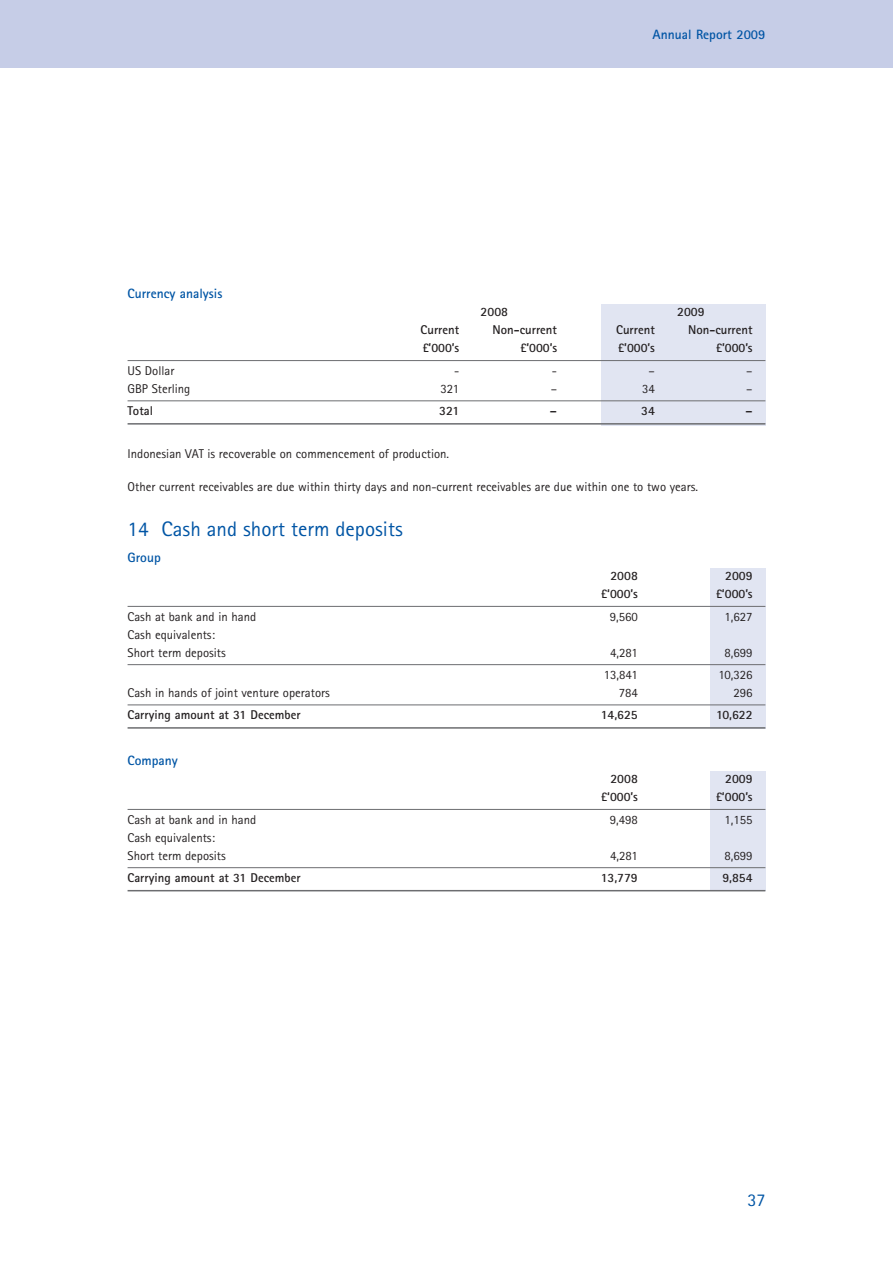
<style>
.page{position:relative;width:893px;height:1263px;background:#fff}
.page>*{position:absolute;margin:0;border:0;box-sizing:border-box;transform-origin:0 0}
.t1{font:21px "Rotis Sans Serif";color:#0155a5}
.t2{font:18px "Rotis Sans Serif";color:#0155a5}
.t3{font:700 13.5px "Rotis Sans Serif";color:#0155a5}
.t4{font:12.75px/18px "Rotis Sans Serif";color:#231f20}
.t5{font:700 12.75px "Rotis Sans Serif";color:#231f20}
</style>
<div class="page">
<div style="left:710px;top:568px;width:55px;height:160px;background:#e1e5f2"></div>
<div style="left:710px;top:772px;width:55px;height:119px;background:#e1e5f2"></div>
<div style="left:0;top:0;width:893px;height:68px;background:#c6cde7"></div>
<div style="left:601px;top:304px;width:164px;height:121px;background:#e1e5f2"></div>
<hr style="left:128px;top:360px;width:637px;height:1px;background:#6c6d70">
<hr style="left:128px;top:400px;width:637px;height:1px;background:#6c6d70">
<hr style="left:128px;top:423px;width:637px;height:2px;background:#6c6d70">
<hr style="left:128px;top:606px;width:637px;height:1px;background:#6c6d70">
<hr style="left:128px;top:664px;width:637px;height:1px;background:#6c6d70">
<hr style="left:128px;top:704px;width:637px;height:1px;background:#6c6d70">
<hr style="left:128px;top:727px;width:637px;height:2px;background:#6c6d70">
<hr style="left:128px;top:809px;width:637px;height:1px;background:#6c6d70">
<hr style="left:128px;top:867px;width:637px;height:1px;background:#6c6d70">
<hr style="left:128px;top:890px;width:637px;height:1px;background:#6c6d70">
<p class="t3" style="left:128px;top:289px;width:96px">Currency analysis</p>
<p class="t3" style="left:653px;top:30px;width:114px">Annual Report 2009</p>
<p class="t5" style="left:481px;top:307px;width:29px">2008</p>
<p class="t5" style="left:677px;top:307px;width:29px">2009</p>
<p class="t5" style="left:421px;top:325px;width:40px">Current</p>
<p class="t5" style="left:493px;top:325px;width:66px">Non-current</p>
<p class="t5" style="left:616px;top:325px;width:40px">Current</p>
<p class="t5" style="left:688px;top:325px;width:66px">Non-current</p>
<p class="t5" style="left:423px;top:343px;width:38px">£’000’s</p>
<p class="t5" style="left:520px;top:343px;width:38px">£’000’s</p>
<p class="t5" style="left:618px;top:343px;width:38px">£’000’s</p>
<p class="t5" style="left:716px;top:343px;width:38px">£’000’s</p>
<p class="t4" style="left:128px;top:363px;width:48px">US Dollar</p>
<p class="t4" style="left:454px;top:363px;width:7px">-</p>
<p class="t4" style="left:552px;top:363px;width:7px">-</p>
<p class="t4" style="left:648px;top:363px;width:8px">–</p>
<p class="t4" style="left:746px;top:363px;width:8px">–</p>
<p class="t4" style="left:128px;top:381px;width:64px">GBP Sterling</p>
<p class="t4" style="left:441px;top:381px;width:20px">321</p>
<p class="t4" style="left:551px;top:381px;width:8px">–</p>
<p class="t4" style="left:642px;top:381px;width:14px">34</p>
<p class="t4" style="left:746px;top:381px;width:8px">–</p>
<p class="t5" style="left:128px;top:406px;width:27px">Total</p>
<p class="t5" style="left:439px;top:406px;width:22px">321</p>
<p class="t5" style="left:550px;top:406px;width:9px">–</p>
<p class="t5" style="left:641px;top:406px;width:15px">34</p>
<p class="t5" style="left:746px;top:406px;width:9px">–</p>
<p class="t4" style="left:128px;top:446px;width:323px">Indonesian VAT is recoverable on commencement of production.</p>
<p class="t4" style="left:128px;top:478px;width:572px">Other current receivables are due within thirty days and non-current receivables are due within one to two years.</p>
<p class="t1" style="left:128px;top:521px;width:277px">14 Cash and short term deposits</p>
<p class="t3" style="left:128px;top:553px;width:35px">Group</p>
<p class="t5" style="left:610px;top:571px;width:29px">2008</p>
<p class="t5" style="left:725px;top:571px;width:29px">2009</p>
<p class="t5" style="left:601px;top:589px;width:38px">£‘000’s</p>
<p class="t5" style="left:716px;top:589px;width:38px">£‘000’s</p>
<p class="t4" style="left:128px;top:608px;width:130px">Cash at bank and in hand</p>
<p class="t4" style="left:610px;top:608px;width:30px">9,560</p>
<p class="t4" style="left:725px;top:608px;width:30px">1,627</p>
<p class="t4" style="left:128px;top:626px;width:100px">Cash equivalents:<br>Short term deposits</p>
<p class="t4" style="left:610px;top:644px;width:29px">4,281</p>
<p class="t4" style="left:725px;top:644px;width:30px">8,699</p>
<p class="t4" style="left:604px;top:667px;width:36px">13,841</p>
<p class="t4" style="left:719px;top:667px;width:36px">10,326</p>
<p class="t4" style="left:128px;top:685px;width:204px">Cash in hands of joint venture operators</p>
<p class="t4" style="left:619px;top:685px;width:21px">784</p>
<p class="t4" style="left:733px;top:685px;width:21px">296</p>
<p class="t5" style="left:128px;top:710px;width:175px">Carrying amount at 31 December</p>
<p class="t5" style="left:601px;top:710px;width:39px">14,625</p>
<p class="t5" style="left:716px;top:710px;width:38px">10,622</p>
<p class="t3" style="left:128px;top:756px;width:52px">Company</p>
<p class="t5" style="left:610px;top:774px;width:29px">2008</p>
<p class="t5" style="left:725px;top:774px;width:29px">2009</p>
<p class="t5" style="left:601px;top:792px;width:38px">£‘000’s</p>
<p class="t5" style="left:716px;top:792px;width:38px">£‘000’s</p>
<p class="t4" style="left:128px;top:811px;width:130px">Cash at bank and in hand</p>
<p class="t4" style="left:610px;top:811px;width:30px">9,498</p>
<p class="t4" style="left:725px;top:811px;width:30px">1,155</p>
<p class="t4" style="left:128px;top:829px;width:100px">Cash equivalents:<br>Short term deposits</p>
<p class="t4" style="left:610px;top:847px;width:29px">4,281</p>
<p class="t4" style="left:725px;top:847px;width:30px">8,699</p>
<p class="t5" style="left:128px;top:873px;width:175px">Carrying amount at 31 December</p>
<p class="t5" style="left:601px;top:873px;width:39px">13,779</p>
<p class="t5" style="left:722px;top:873px;width:32px">9,854</p>
<p class="t2" style="left:747px;top:1193px;width:19px">37</p>
</div>
